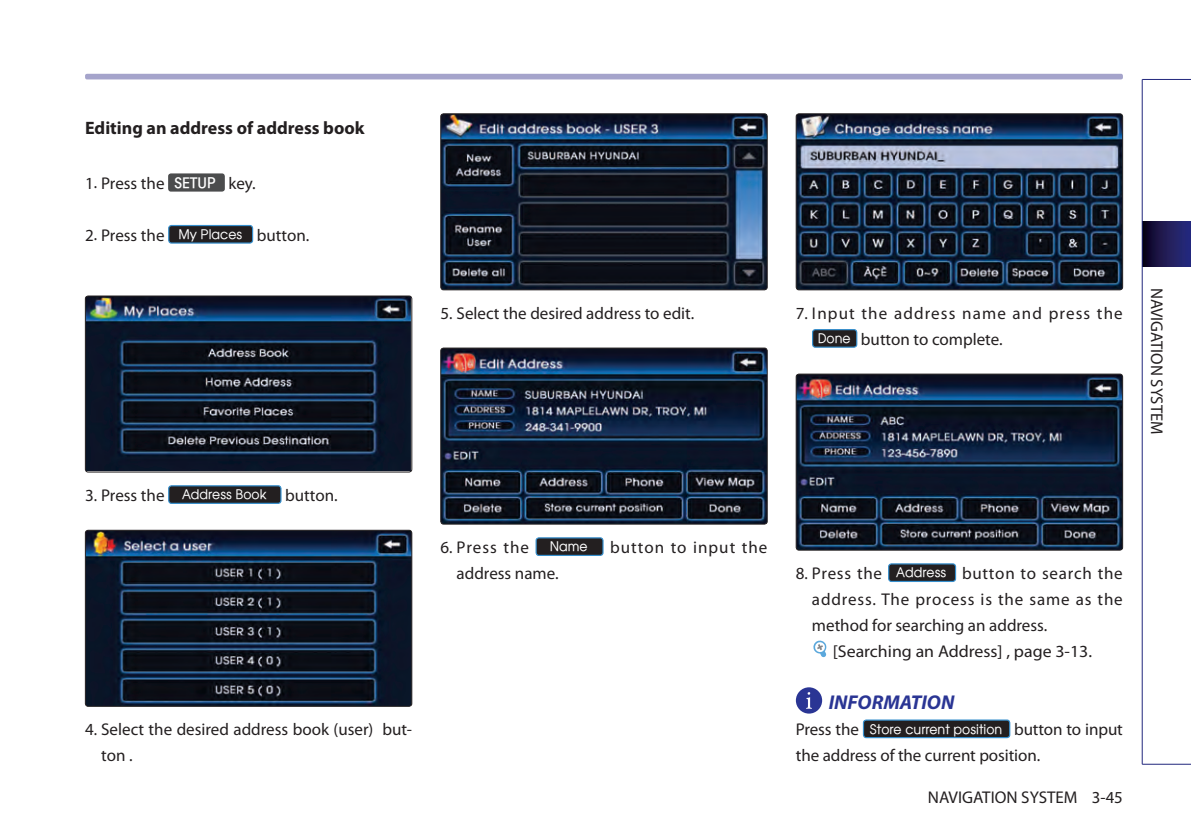
<style>
.page{position:relative;width:1191px;height:840px;background:#fff}
.page>*{position:absolute;margin:0;border:0;box-sizing:border-box;transform-origin:0 0}
.인포메이션제목{font:italic 700 20px "Myriad Pro";color:#2a3594}
.소제목{font:700 18px "Myriad Pro";color:#231f20}
.본문{font:17px/26px "Myriad Pro";color:#231f20}
.본문-2{font:17px "Myriad Pro";letter-spacing:.065em;color:#231f20}
.인포메이션제목-2{font:17px "Myriad Pro";color:#231f20;scale:1.05 1}
.본문-3{font:17px "Myriad Pro";letter-spacing:.06em;color:#231f20}
.본문-4{font:17px "Myriad Pro";letter-spacing:.045em;color:#231f20}
.t1{font:14.8px "HD Be A";color:#fff;scale:.9 1}
.t2{font:14px "HD Re A";color:#fff;scale:.9 1}
.s1{font-size:16.8px}
</style>
<div class="page">
<div style="left:85px;top:74px;width:1038px;height:5px;background:#a5a4cb;border-radius:2px"></div>
<div style="left:1142px;top:221px;width:49px;height:46px;background:#22277d"></div>
<div style="left:1142px;top:221px;width:45px;height:46px;background:linear-gradient(to right,#0c021c,#2d2e80)"></div>
<hr style="left:1142px;top:763px;width:49px;height:1px;background:#22277d">
<hr style="left:1142px;top:79px;width:49px;height:1px;background:#22277d">
<hr style="left:1141px;top:79px;width:1px;height:684px;background:#22277d">
<div style="left:168px;top:173px;width:57px;height:18px;background:#4b4c4d;border-radius:3px"></div>
<div style="left:169px;top:225px;width:84px;height:18px;background:#231f20;border-radius:3px"></div>
<div style="left:168px;top:225px;width:85px;height:18px;border:1px solid #368fcd;border-radius:3px"></div>
<div style="left:169px;top:485px;width:112px;height:18px;background:#231f20;border-radius:3px"></div>
<div style="left:168px;top:485px;width:113px;height:18px;border:1px solid #368fcd;border-radius:3px"></div>
<div style="left:536px;top:537px;width:67px;height:18px;background:#231f20;border-radius:3px"></div>
<div style="left:535px;top:537px;width:68px;height:18px;border:1px solid #368fcd;border-radius:3px"></div>
<div style="left:812px;top:329px;width:44px;height:18px;background:#231f20;border-radius:3px"></div>
<div style="left:812px;top:329px;width:45px;height:18px;border:1px solid #368fcd;border-radius:3px"></div>
<div style="left:888px;top:563px;width:67px;height:18px;background:#231f20;border-radius:3px"></div>
<div style="left:888px;top:563px;width:68px;height:18px;border:1px solid #368fcd;border-radius:3px"></div>
<svg style="left:813px;top:640px;width:14px;height:17px"></svg>
<div style="left:796px;top:687px;width:26px;height:26px;background:#2a3594;border-radius:50%"></div>
<svg style="left:806px;top:692px;width:6px;height:16px"></svg>
<div style="left:863px;top:719px;width:146px;height:18px;background:#231f20;border-radius:3px"></div>
<div style="left:863px;top:719px;width:147px;height:18px;border:1px solid #368fcd;border-radius:3px"></div>
<img style="left:87px;top:297px;width:323px;height:173px">
<div style="left:85px;top:295px;width:327px;height:177px;border:1px solid #231f20;border-radius:3px"></div>
<img style="left:442px;top:115px;width:325px;height:175px">
<div style="left:440px;top:113px;width:327px;height:177px;border:1px solid #231f20;border-radius:3px"></div>
<img style="left:442px;top:349px;width:325px;height:175px">
<div style="left:440px;top:347px;width:327px;height:177px;border:1px solid #231f20;border-radius:3px"></div>
<img style="left:85px;top:531px;width:327px;height:175px">
<div style="left:85px;top:529px;width:327px;height:177px;border:1px solid #231f20;border-radius:3px"></div>
<img style="left:796px;top:115px;width:325px;height:175px">
<div style="left:796px;top:113px;width:327px;height:177px;border:1px solid #231f20;border-radius:3px"></div>
<img style="left:796px;top:375px;width:325px;height:175px">
<div style="left:796px;top:373px;width:327px;height:177px;border:1px solid #231f20;border-radius:3px"></div>
<p class="소제목" style="left:85px;top:116px;width:281px">Editing an address of address book</p>
<p class="본문" style="left:85px;top:170px;width:81px">1. Press the</p>
<p class="t1" style="left:174px;top:171px;width:47px">SETUP</p>
<p class="본문" style="left:228px;top:170px;width:29px">key.</p>
<p class="본문" style="left:85px;top:222px;width:81px">2. Press the</p>
<p class="t2" style="left:178px;top:224px;width:73px">My Places</p>
<p class="본문" style="left:257px;top:222px;width:54px">button.</p>
<p class="본문" style="left:85px;top:482px;width:81px">3. Press the</p>
<p class="t2" style="left:182px;top:484px;width:95px">Address Book</p>
<p class="본문" style="left:285px;top:482px;width:54px">button.</p>
<p class="본문" style="left:101px;top:716px;width:312px;text-indent:-16px">4. Select the desired address book (user) but&shy;ton .</p>
<p class="본문" style="left:440px;top:300px;width:255px">5. Select the desired address to edit.</p>
<p class="본문-2" style="left:796px;top:302px;width:328px">7. Input the address name and press the</p>
<p class="t2" style="left:817px;top:328px;width:38px">Done</p>
<p class="본문" style="left:861px;top:326px;width:143px">button to complete.</p>
<p class="본문" style="left:1170px;top:287px;width:148px;rotate:90deg">NAVIGATION SYSTEM</p>
<p class="본문-3" style="left:440px;top:536px;width:90px">6. Press the</p>
<p class="t2" style="left:549px;top:536px;width:44px">Name</p>
<p class="본문-3" style="left:610px;top:536px;width:159px">button to input the</p>
<p class="본문" style="left:456px;top:560px;width:103px">address name.</p>
<p class="본문-4" style="left:796px;top:562px;width:88px">8. Press the</p>
<p class="t2" style="left:896px;top:562px;width:57px">Address</p>
<p class="본문" style="left:812px;top:560px;width:312px;text-align:justify;text-indent:150px">button to search the address. The process is the same as the method for searching an address.</p>
<p class="인포메이션제목-2" style="left:832px;top:640px;width:248px">[Searching an Address] , page 3-13.</p>
<p class="인포메이션제목" style="left:829px;top:688px;width:127px">INFORMATION</p>
<p class="본문" style="left:796px;top:716px;width:65px">Press the</p>
<p class="t2" style="left:870px;top:718px;width:149px">Store current position</p>
<p class="본문" style="left:796px;top:716px;width:328px;text-indent:218px">button to input the address of the current position.</p>
<p class="본문" style="left:928px;top:783px;width:196px">NAVIGATION SYSTEM <span class="s1">3-45</span></p>
</div>
